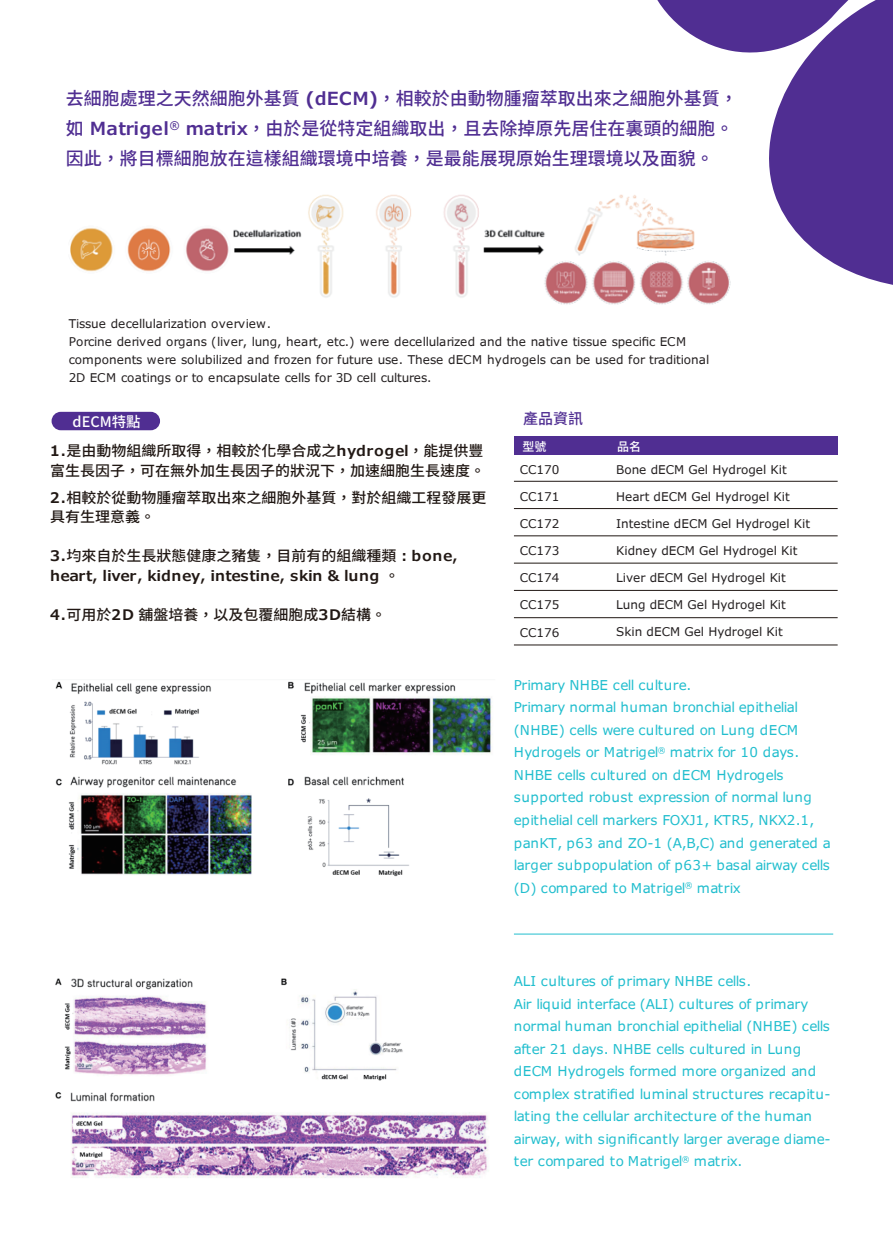
<style>
.page{position:relative;width:893px;height:1234px;background:#fff}
.page>*{position:absolute;margin:0;border:0;box-sizing:border-box;transform-origin:0 0}
.t1{font:500 18px/30px "Noto Sans CJ Ktc";color:#502e92}
.t2{font:500 15px "Noto Sans CJ Ktc";color:#502e92}
.t3{font:500 14.55px/19.5px "Noto Sans CJ Ktc";color:#211814}
.t4{font:600 14.55px "Verdana Pro";letter-spacing:-.015em;color:#211814}
.t5{font:500 14.55px "Noto Sans CJ Ktc";color:#fff}
.t6{font:13.5px/22.5px "Verdana Pro";letter-spacing:.015em;color:#21bece}
.t7{font:12px/18px "Verdana Pro";color:#231f20}
.t8{font:500 12px "Noto Sans CJ Ktc";color:#fff}
.s1{font-family:"Verdana Pro";font-weight:600}
.s2{font-family:"Noto Sans CJ Ktc";font-weight:500}
</style>
<div class="page">
<svg style="left:657px;top:0;width:236px;height:285px"></svg>
<img style="left:70px;top:162px;width:695px;height:143px">
<img style="left:55px;top:681px;width:437px;height:196px">
<img style="left:55px;top:978px;width:434px;height:200px">
<div style="left:52px;top:412px;width:108px;height:18px;background:#502e92;border-radius:9px"></div>
<div style="left:514px;top:436px;width:324px;height:19px;background:#502e92"></div>
<hr style="left:514px;top:481px;width:324px;height:1px;background:#211814">
<hr style="left:514px;top:508px;width:324px;height:1px;background:#211814">
<hr style="left:514px;top:535px;width:324px;height:1px;background:#211814">
<hr style="left:514px;top:562px;width:324px;height:1px;background:#211814">
<hr style="left:514px;top:590px;width:324px;height:1px;background:#211814">
<hr style="left:514px;top:617px;width:324px;height:1px;background:#211814">
<hr style="left:514px;top:644px;width:324px;height:1px;background:#211814">
<hr style="left:514px;top:933px;width:319px;height:1px;background:#21bece">
<h1 class="t1" style="left:66px;top:84px;width:673px">去細胞處理之天然細胞外基質 <span class="s1">(dECM)</span>，相較於由動物腫瘤萃取出來之細胞外基質，如 <span class="s1">Matrigel</span><sup>®</sup> <span class="s1">matrix</span>，由於是從特定組織取出，且去除掉原先居住在裏頭的細胞。因此，將目標細胞放在這樣組織環境中培養，是最能展現原始生理環境以及面貌。</h1>
<p class="t7" style="left:69px;top:314px;width:642px">Tissue decellularization overview.<br>Porcine derived organs (liver, lung, heart, etc.) were decellularized and the native tissue specific ECM components were solubilized and frozen for future use. These dECM hydrogels can be used for traditional 2D ECM coatings or to encapsulate cells for 3D cell cultures.</p>
<p class="t5" style="left:73px;top:413px;width:70px">dECM特點</p>
<p class="t3" style="left:50px;top:441px;width:437px"><span class="s1">1.</span>是由動物組織所取得，相較於化學合成之<span class="s1">hydrogel</span>，能提供豐富生長因子，可在無外加生長因子的狀況下，加速細胞生長速度。</p>
<p class="t3" style="left:50px;top:488px;width:438px"><span class="s1">2.</span>相較於從動物腫瘤萃取出來之細胞外基質，對於組織工程發展更具有生理意義。</p>
<p class="t3" style="left:50px;top:546px;width:409px"><span class="s1">3.</span>均來自於生長狀態健康之豬隻，目前有的組織種類 <span class="s1">: bone,</span></p>
<p class="t4" style="left:50px;top:566px;width:351px">heart, liver, kidney, intestine, skin &amp; lung <span class="s2">。</span></p>
<p class="t3" style="left:50px;top:605px;width:338px"><span class="s1">4.</span>可用於<span class="s1">2D</span> 舖盤培養，以及包覆細胞成<span class="s1">3D</span>結構。</p>
<p class="t2" style="left:523px;top:410px;width:61px">產品資訊</p>
<p class="t8" style="left:523px;top:439px;width:25px">型號</p>
<p class="t8" style="left:617px;top:439px;width:25px">品名</p>
<p class="t7" style="left:616px;top:461px;width:172px">Bone dECM Gel Hydrogel Kit</p>
<p class="t7" style="left:616px;top:488px;width:175px">Heart dECM Gel Hydrogel Kit</p>
<p class="t7" style="left:616px;top:515px;width:195px">Intestine dECM Gel Hydrogel Kit</p>
<p class="t7" style="left:616px;top:542px;width:183px">Kidney dECM Gel Hydrogel Kit</p>
<p class="t7" style="left:616px;top:569px;width:171px">Liver dECM Gel Hydrogel Kit</p>
<p class="t7" style="left:616px;top:596px;width:171px">Lung dECM Gel Hydrogel Kit</p>
<p class="t7" style="left:616px;top:623px;width:168px">Skin dECM Gel Hydrogel Kit</p>
<p class="t7" style="left:520px;top:461px;width:41px">CC170</p>
<p class="t7" style="left:520px;top:488px;width:41px">CC171</p>
<p class="t7" style="left:520px;top:515px;width:41px">CC172</p>
<p class="t7" style="left:520px;top:542px;width:41px">CC173</p>
<p class="t7" style="left:520px;top:569px;width:41px">CC174</p>
<p class="t7" style="left:520px;top:596px;width:41px">CC175</p>
<p class="t7" style="left:520px;top:623px;width:41px">CC176</p>
<p class="t6" style="left:514px;top:673px;width:319px">Primary NHBE cell culture.<br>Primary normal human bronchial epithelial (NHBE) cells were cultured on Lung dECM Hydrogels or Matrigel<sup>®</sup> matrix for 10 days.<br>NHBE cells cultured on dECM Hydrogels supported robust expression of normal lung epithelial cell markers FOXJ1, KTR5, NKX2.1, panKT, p63 and ZO-1 (A,B,C) and generated a larger subpopulation of p63+ basal airway cells (D) compared to Matrigel<sup>®</sup> matrix</p>
<p class="t6" style="left:514px;top:969px;width:318px">ALI cultures of primary NHBE cells.<br>Air liquid interface (ALI) cultures of primary normal human bronchial epithelial (NHBE) cells after 21 days. NHBE cells cultured in Lung dECM Hydrogels formed more organized and complex stratified luminal structures recapitu&shy;lating the cellular architecture of the human airway, with significantly larger average diame&shy;ter compared to Matrigel<sup>®</sup> matrix.</p>
</div>
